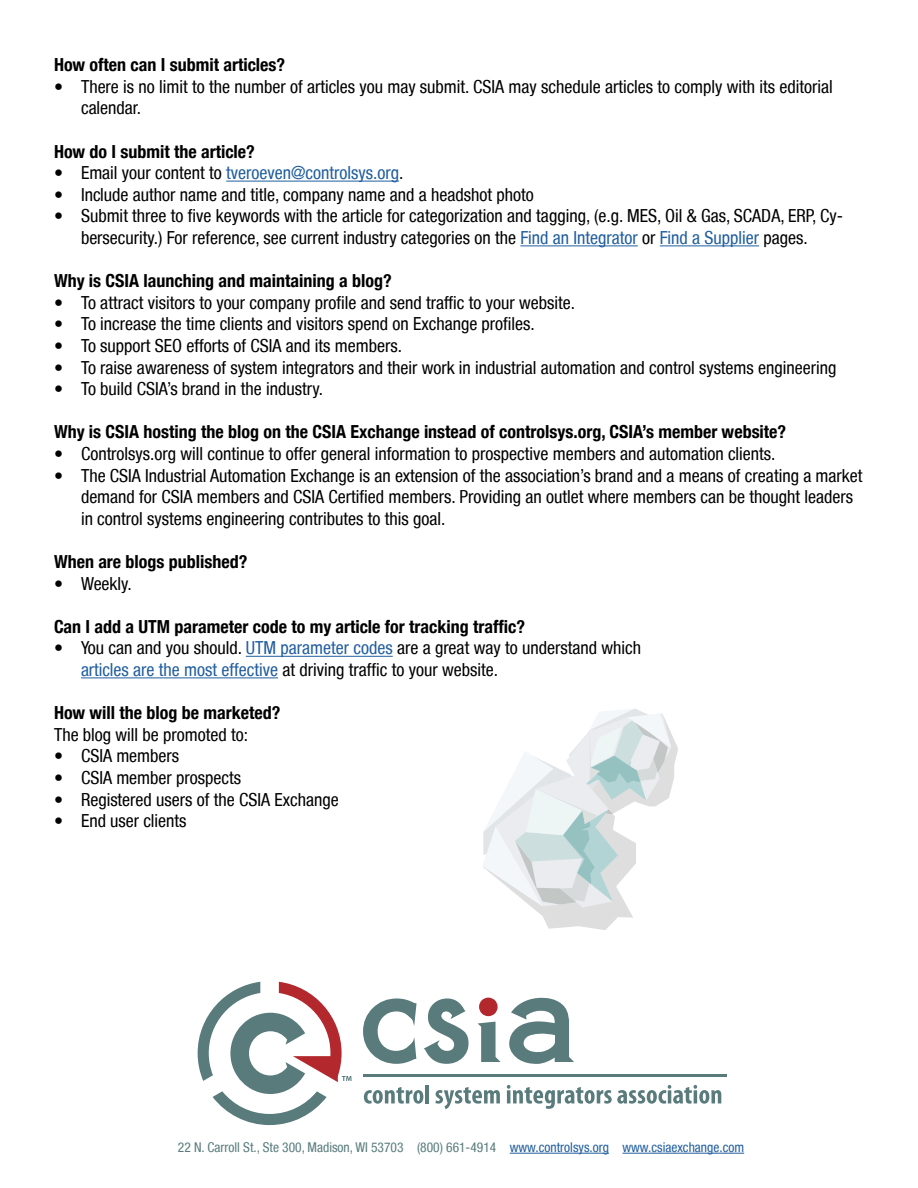
<style>
.page{position:relative;width:918px;height:1188px;background:#fff}
.page>*{position:absolute;margin:0;border:0;box-sizing:border-box;transform-origin:0 0}
.t1{font:condensed 18px/21.6px "Helvetica Neue LT";color:#000}
.t2{font:700 condensed 18px "Helvetica Neue LT";color:#000}
.t3{font:condensed 18px "Helvetica Neue LT";color:#215e9e}
.t4{font:condensed 13.5px "Helvetica Neue LT";color:#597b7c}
.s1{color:#000}
.s2{color:#215e9e}
</style>
<div class="page">
<hr style="left:226px;top:181px;width:173px;height:1px;background:#215e9e">
<hr style="left:520px;top:245px;width:118px;height:1px;background:#215e9e">
<hr style="left:660px;top:245px;width:99px;height:1px;background:#215e9e">
<hr style="left:246px;top:656px;width:147px;height:1px;background:#215e9e">
<hr style="left:81px;top:677px;width:197px;height:1px;background:#215e9e">
<hr style="left:510px;top:1153px;width:99px;height:1px;background:#215e9e">
<hr style="left:622px;top:1153px;width:122px;height:1px;background:#215e9e">
<svg style="left:364px;top:1087px;width:59px;height:17px"></svg>
<hr style="left:426px;top:1085px;width:3px;height:18px;background:#597b7c">
<svg style="left:435px;top:1087px;width:65px;height:22px"></svg>
<svg style="left:507px;top:1085px;width:214px;height:24px"></svg>
<hr style="left:363px;top:1075px;width:364px;height:2px;background:#597b7c">
<svg style="left:424px;top:998px;width:45px;height:66px"></svg>
<svg style="left:363px;top:998px;width:54px;height:66px"></svg>
<svg style="left:479px;top:998px;width:19px;height:18px"></svg>
<svg style="left:478px;top:1022px;width:23px;height:40px"></svg>
<svg style="left:509px;top:997px;width:65px;height:67px"></svg>
<svg style="left:198px;top:982px;width:154px;height:143px"></svg>
<svg style="left:483px;top:708px;width:195px;height:222px"></svg>
<p class="t2" style="left:54px;top:54px;width:233px">How often can I submit articles?</p>
<p class="t1" style="left:81px;top:76px;width:753px;text-indent:-27px">• There is no limit to the number of articles you may submit. CSIA may schedule articles to comply with its editorial calendar.</p>
<p class="t2" style="left:54px;top:140px;width:202px">How do I submit the article?</p>
<p class="t3" style="left:54px;top:163px;width:351px"><span class="s1">• Email your content to</span> tveroeven@controlsys.org<span class="s1">.</span></p>
<p class="t1" style="left:54px;top:184px;width:481px">• Include author name and title, company name and a headshot photo</p>
<p class="t1" style="left:54px;top:205px;width:791px;text-align:center">• Submit three to five keywords with the article for categorization and tagging, (e.g. MES, Oil &amp; Gas, SCADA, ERP, Cy&shy;bersecurity.) For reference, see current industry categories on the <span class="s2">Find an Integrator</span> or <span class="s2">Find a Supplier</span> pages.</p>
<p class="t2" style="left:54px;top:270px;width:339px">Why is CSIA launching and maintaining a blog?</p>
<p class="t1" style="left:54px;top:292px;width:523px">• To attract visitors to your company profile and send traffic to your website.</p>
<p class="t1" style="left:54px;top:313px;width:482px">• To increase the time clients and visitors spend on Exchange profiles.</p>
<p class="t1" style="left:54px;top:335px;width:350px">• To support SEO efforts of CSIA and its members.</p>
<p class="t1" style="left:54px;top:356px;width:784px">• To raise awareness of system integrators and their work in industrial automation and control systems engineering</p>
<p class="t1" style="left:54px;top:378px;width:271px">• To build CSIA’s brand in the industry.</p>
<p class="t2" style="left:54px;top:421px;width:734px">Why is CSIA hosting the blog on the CSIA Exchange instead of controlsys.org, CSIA’s member website?</p>
<p class="t1" style="left:54px;top:443px;width:723px">• Controlsys.org will continue to offer general information to prospective members and automation clients.</p>
<p class="t1" style="left:81px;top:464px;width:783px;text-indent:-27px">• The CSIA Industrial Automation Exchange is an extension of the association’s brand and a means of creating a market demand for CSIA members and CSIA Certified members. Providing an outlet where members can be thought leaders in control systems engineering contributes to this goal.</p>
<p class="t2" style="left:54px;top:551px;width:195px">When are blogs published?</p>
<p class="t1" style="left:54px;top:572px;width:79px">• Weekly.</p>
<p class="t2" style="left:54px;top:616px;width:473px">Can I add a UTM parameter code to my article for tracking traffic?</p>
<p class="t1" style="left:81px;top:637px;width:562px;text-indent:-27px">• You can and you should. <span class="s2">UTM parameter codes</span> are a great way to understand which <span class="s2">articles are the most effective</span> at driving traffic to your website.</p>
<p class="t2" style="left:54px;top:702px;width:228px">How will the blog be marketed?</p>
<p class="t1" style="left:54px;top:724px;width:196px">The blog will be promoted to:</p>
<p class="t1" style="left:54px;top:745px;width:127px">• CSIA members</p>
<p class="t1" style="left:54px;top:767px;width:189px">• CSIA member prospects</p>
<p class="t1" style="left:54px;top:788px;width:286px">• Registered users of the CSIA Exchange</p>
<p class="t1" style="left:54px;top:810px;width:134px">• End user clients</p>
<p class="t4" style="left:178px;top:1139px;width:568px">22 N. Carroll St., Ste 300, Madison, WI 53703 (800) 661-4914 <span class="s2">www.controlsys.org www.csiaexchange.com</span></p>
</div>
